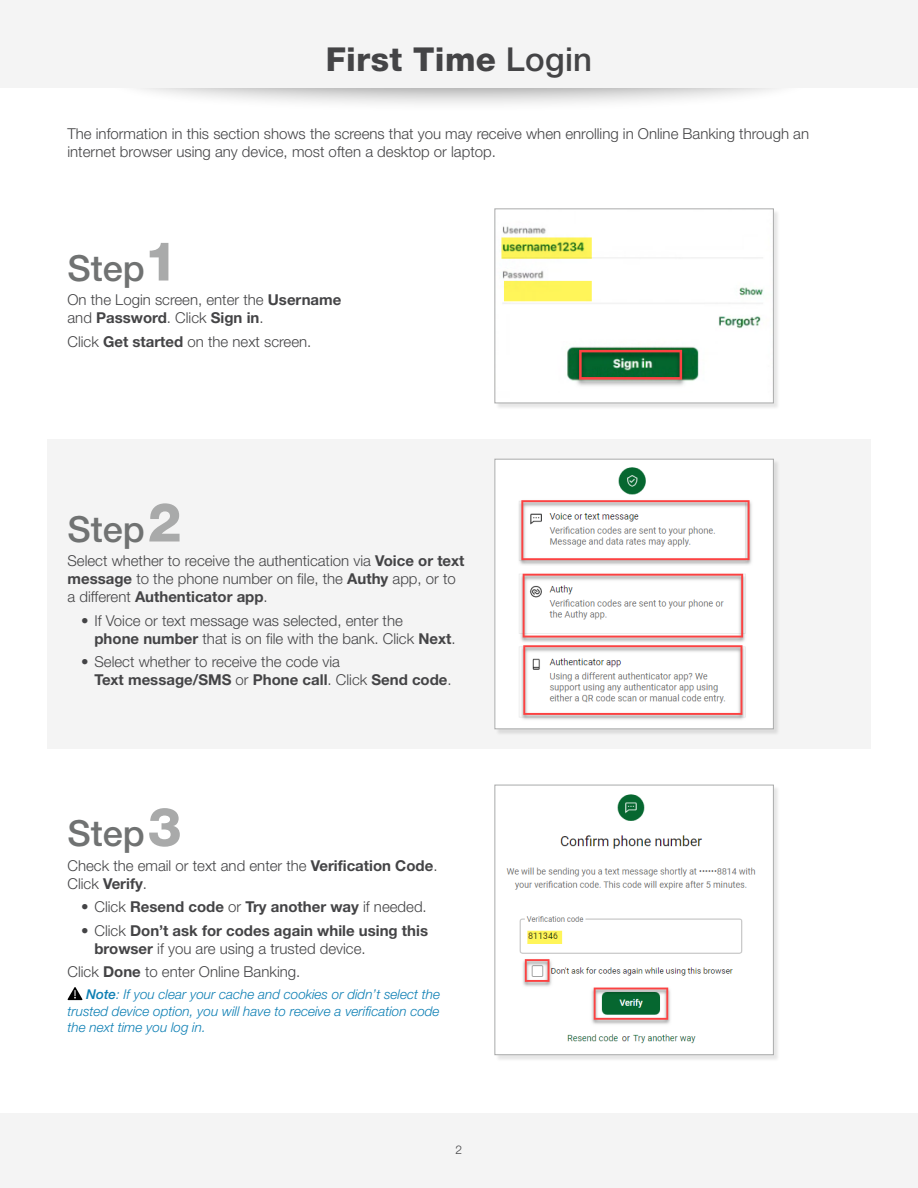
<style>
.page{position:relative;width:918px;height:1188px;background:#fff}
.page>*{position:absolute;margin:0;border:0;box-sizing:border-box;transform-origin:0 0}
.t1{font:500 36px "Helvetica Neue LT Std";color:#707272}
.t2{font:800 33px "Helvetica Neue LT Std";letter-spacing:.01em;color:#444446}
.t3{font:300 15px/18px "Helvetica Neue LT Std";color:#444446}
.t4{font:700 15px/18px "Helvetica Neue LT Std";color:#444446}
.t5{font:italic 300 13.5px/16.5px "Helvetica Neue LT Std";color:#0d7fb4;text-align:justify}
.t6{font:300 12px "Helvetica Neue LT Std";color:#444446}
.s1{font-weight:500}
.s2{font-weight:800;font-size:54px;color:#a9aaaa}
.s3{font-weight:700}
.s4{font-weight:300}
</style>
<div class="page">
<div style="left:0;top:1113px;width:918px;height:75px;background:#f4f4f4"></div>
<div style="left:98px;top:6px;width:722px;height:107px;background:#000;opacity:.4"></div>
<div style="left:0;top:0;width:918px;height:88px;background:#f4f4f4"></div>
<div style="left:47px;top:439px;width:824px;height:310px;background:#f4f4f4"></div>
<div style="left:496px;top:786px;width:284px;height:276px;background:#000;opacity:.1"></div>
<img style="left:497px;top:787px;width:275px;height:266px">
<div style="left:495px;top:785px;width:279px;height:270px;border:1px solid #a9aaaa"></div>
<div style="left:496px;top:460px;width:284px;height:276px;background:#000;opacity:.1"></div>
<img style="left:497px;top:461px;width:275px;height:266px">
<div style="left:495px;top:459px;width:279px;height:270px;border:1px solid #a9aaaa"></div>
<svg style="left:68px;top:987px;width:15px;height:13px"></svg>
<div style="left:496px;top:209px;width:284px;height:201px;background:#000;opacity:.1"></div>
<img style="left:497px;top:211px;width:275px;height:190px">
<div style="left:495px;top:209px;width:279px;height:194px;border:1px solid #a9aaaa"></div>
<h2 class="t2" style="left:326px;top:39px;width:268px">First Time <span class="s1">Login</span></h2>
<p class="t3" style="left:68px;top:124px;width:743px">The information in this section shows the screens that you may receive when enrolling in Online Banking through an internet browser using any device, most often a desktop or laptop.</p>
<h1 class="t1" style="left:68px;top:246px;width:112px">Step <span class="s2">1</span></h1>
<p class="t3" style="left:68px;top:291px;width:275px">On the Login screen, enter the <span class="s3">Username </span>and <span class="s3">Password</span>. Click <span class="s3">Sign in</span>.</p>
<p class="t3" style="left:68px;top:332px;width:243px">Click <span class="s3">Get started</span> on the next screen.</p>
<h1 class="t1" style="left:68px;top:507px;width:116px">Step <span class="s2">2</span></h1>
<p class="t3" style="left:68px;top:552px;width:399px">Select whether to receive the authentication via <span class="s3">Voice or text message</span> to the phone number on file, the <span class="s3">Authy</span> app, or to a different <span class="s3">Authenticator app</span>.</p>
<p class="t3" style="left:94px;top:611px;width:360px;text-indent:-14px">• If Voice or text message was selected, enter the<br><span class="s3">phone number</span> that is on file with the bank. Click <span class="s3">Next</span>.</p>
<p class="t3" style="left:94px;top:652px;width:356px;text-indent:-14px">• Select whether to receive the code via<br><span class="s3">Text message/SMS</span> or <span class="s3">Phone call</span>. Click <span class="s3">Send code</span>.</p>
<h1 class="t1" style="left:68px;top:812px;width:116px">Step <span class="s2">3</span></h1>
<p class="t3" style="left:68px;top:856px;width:369px">Check the email or text and enter the <span class="s3">Verification Code</span>.<br>Click <span class="s3">Verify</span>.</p>
<p class="t4" style="left:81px;top:898px;width:344px"><span class="s4">• Click</span> Resend code <span class="s4">or</span> Try another way <span class="s4">if needed.</span></p>
<p class="t4" style="left:94px;top:921px;width:335px;text-indent:-14px"><span class="s4">• Click</span> Don’t ask for codes again while using this browser <span class="s4">if you are using a trusted device.</span></p>
<p class="t3" style="left:68px;top:963px;width:231px">Click <span class="s3">Done</span> to enter Online Banking.</p>
<p class="t5" style="left:68px;top:986px;width:374px;text-indent:19px"><span class="s1">Note</span>: If you clear your cache and cookies or didn’t select the trusted device option, you will have to receive a verification code the next time you log in.</p>
<p class="t6" style="left:456px;top:1142px;width:8px">2</p>
</div>
